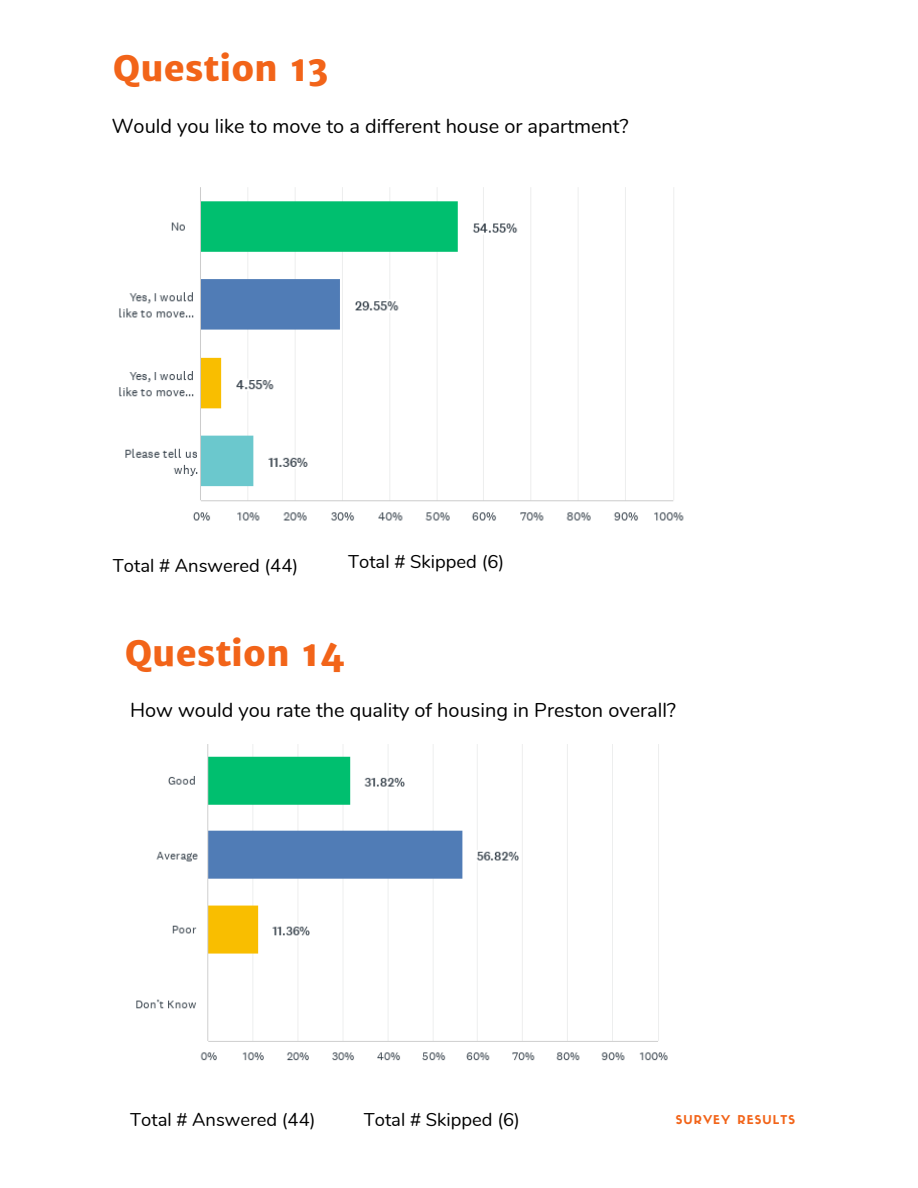
<style>
.page{position:relative;width:918px;height:1188px;background:#fff}
.page>*{position:absolute;margin:0;border:0;box-sizing:border-box;transform-origin:0 0}
.t1{font:800 35.25px "Merriweather Sans";color:#f26419}
.t2{font:19.95px "Nunito";color:#000}
.t3{font:18.45px "Nunito";color:#000}
.t4{font:12px "Sifonn Basic";letter-spacing:.09em;color:#f26419}
</style>
<div class="page">
<img style="left:119px;top:187px;width:565px;height:334px">
<img style="left:136px;top:744px;width:532px;height:317px">
<h1 class="t1" style="left:113px;top:47px;width:217px">Question 13</h1>
<p class="t2" style="left:112px;top:112px;width:518px">Would you like to move to a different house or apartment?</p>
<p class="t3" style="left:113px;top:553px;width:187px">Total # Answered (44)</p>
<p class="t3" style="left:348px;top:550px;width:158px">Total # Skipped (6)</p>
<h1 class="t1" style="left:125px;top:632px;width:222px">Question 14</h1>
<p class="t2" style="left:130px;top:697px;width:547px">How would you rate the quality of housing in Preston overall?</p>
<p class="t3" style="left:130px;top:1107px;width:187px">Total # Answered (44)</p>
<p class="t3" style="left:364px;top:1107px;width:158px">Total # Skipped (6)</p>
<p class="t4" style="left:676px;top:1115px;width:121px">SURVEY RESULTS</p>
</div>
